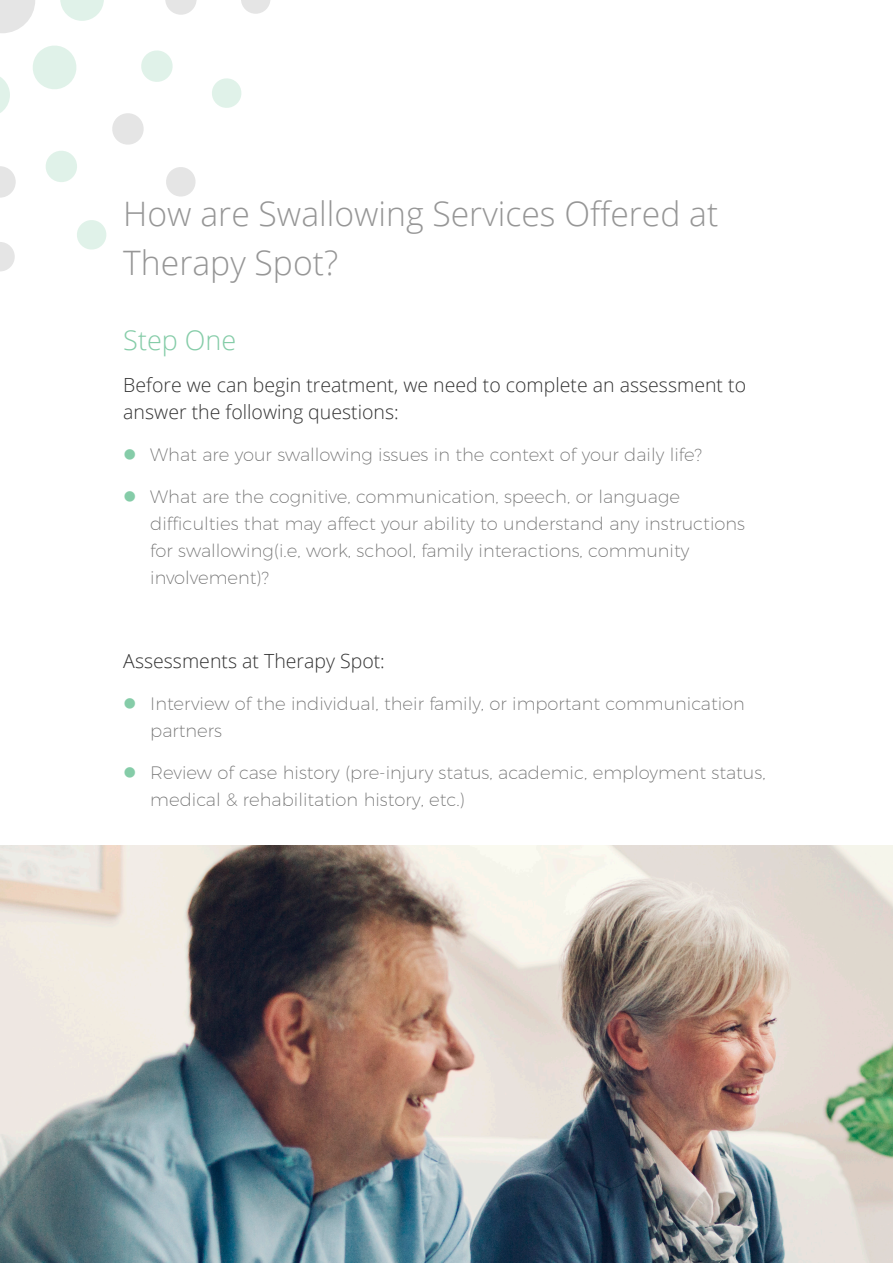
<style>
.page{position:relative;width:893px;height:1263px;background:#fff}
.page>*{position:absolute;margin:0;border:0;box-sizing:border-box;transform-origin:0 0}
.t1{font:300 33.75px/49.5px "Open Sans";color:#969696}
.steps_title{font:300 27px "Open Sans";color:#85cca8}
.sub_sub_title{font:300 19.5px/27px "Open Sans";color:#333}
.t2{font:200 18px/27px "Montserrat";color:#727272}
</style>
<div class="page">
<svg style="left:0;top:0;width:35px;height:33px"></svg>
<svg style="left:241px;top:0;width:29px;height:14px"></svg>
<svg style="left:165px;top:0;width:32px;height:15px"></svg>
<svg style="left:0;top:242px;width:15px;height:29px"></svg>
<svg style="left:0;top:166px;width:16px;height:32px"></svg>
<svg style="left:166px;top:167px;width:30px;height:30px"></svg>
<svg style="left:112px;top:113px;width:32px;height:32px"></svg>
<svg style="left:60px;top:0;width:44px;height:21px"></svg>
<svg style="left:0;top:77px;width:10px;height:36px"></svg>
<svg style="left:33px;top:45px;width:44px;height:44px"></svg>
<svg style="left:77px;top:220px;width:30px;height:30px"></svg>
<svg style="left:46px;top:151px;width:31px;height:31px"></svg>
<svg style="left:212px;top:78px;width:30px;height:30px"></svg>
<svg style="left:141px;top:50px;width:32px;height:32px"></svg>
<img style="left:0;top:846px;width:893px;height:417px">
<p class="t1" style="left:123px;top:188px;width:597px">How are Swallowing Services Offered at<br>Therapy Spot?</p>
<p class="steps_title" style="left:123px;top:321px;width:115px">Step One</p>
<p class="sub_sub_title" style="left:123px;top:371px;width:624px">Before we can begin treatment, we need to complete an assessment to answer the following questions:</p>
<p class="t2" style="left:150px;top:439px;width:553px">What are your swallowing issues in the context of your daily life?</p>
<p class="t2" style="left:150px;top:481px;width:596px">What are the cognitive, communication, speech, or language difficulties that may affect your ability to understand any instructions for swallowing(i.e, work, school, family interactions, community involvement)?</p>
<p class="sub_sub_title" style="left:123px;top:647px;width:263px">Assessments at Therapy Spot:</p>
<p class="t2" style="left:150px;top:688px;width:596px">Interview of the individual, their family, or important communication partners</p>
<p class="t2" style="left:150px;top:757px;width:617px">Review of case history (pre-injury status, academic, employment status, medical &amp; rehabilitation history, etc.)</p>
</div>
